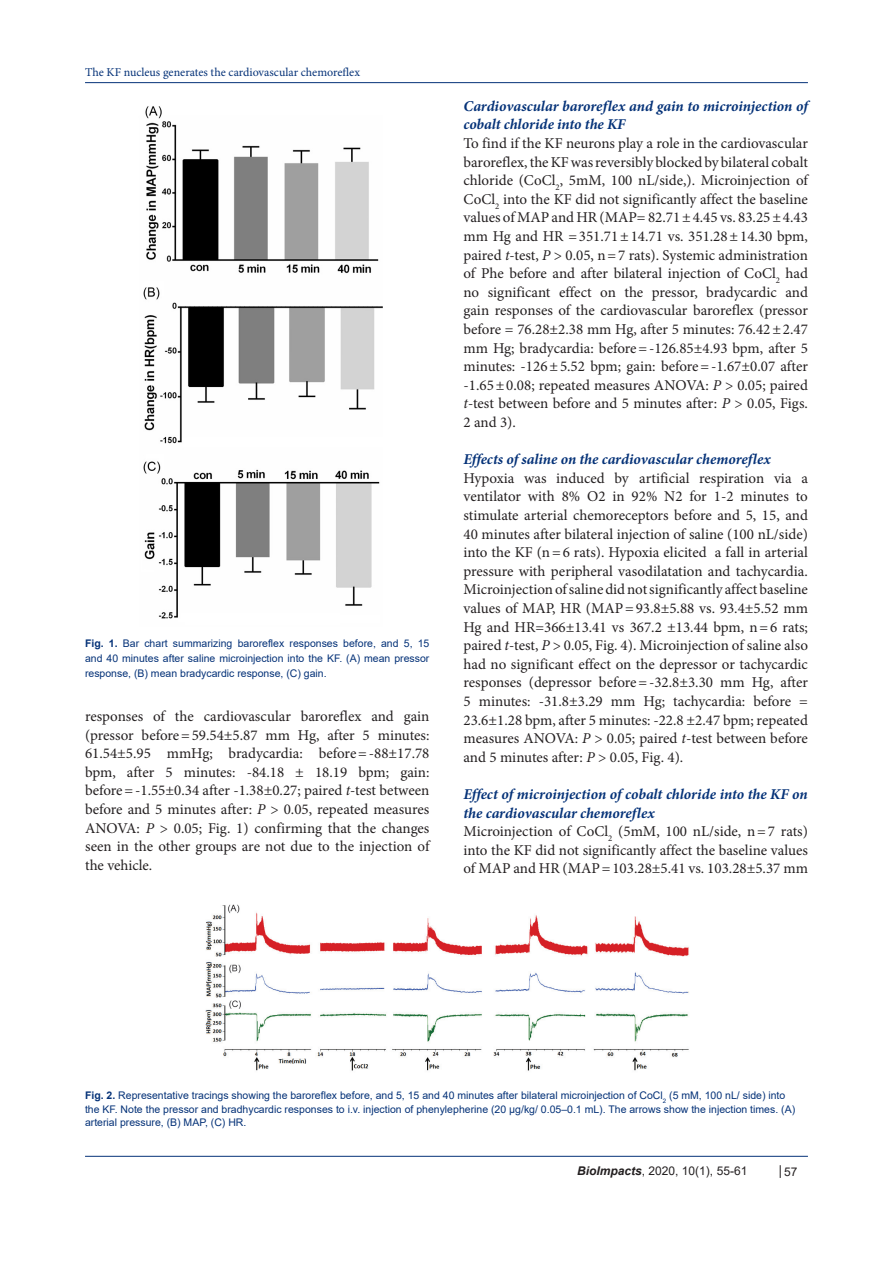
<style>
.page{position:relative;width:893px;height:1263px;background:#fff}
.page>*{position:absolute;margin:0;border:0;box-sizing:border-box;transform-origin:0 0}
.t1{font:15px/18.6px "Minion Pro";color:#231f20;text-align:justify}
.t2{font:italic 700 15px/18.6px "Minion Pro";letter-spacing:-.005em;color:#053278}
.t3{font:12px "Minion Pro";color:#053278}
.t4{font:12px "Arial";color:#231f20}
.t5{font:10.5px/15px "Arial";color:#053278;text-align:justify}
.s1{font-weight:700}
.s2{font-style:italic}
.s3{font-weight:700;font-style:italic}
</style>
<div class="page">
<hr style="left:85px;top:82px;width:723px;height:1px;background:#053278">
<hr style="left:85px;top:1156px;width:723px;height:1px;background:#053278">
<svg style="left:780px;top:1165px;width:1px;height:13px"></svg>
<img style="left:143px;top:106px;width:240px;height:513px">
<img style="left:205px;top:904px;width:484px;height:167px">
<p class="t3" style="left:85px;top:64px;width:276px">The KF nucleus generates the cardiovascular chemoreflex</p>
<p class="t5" style="left:85px;top:635px;width:346px"><span class="s1">Fig. 1.</span> Bar chart summarizing baroreflex responses before, and 5, 15 and 40 minutes after saline microinjection into the KF. (A) mean pressor response, (B) mean bradycardic response, (C) gain.</p>
<p class="t1" style="left:85px;top:707px;width:346px">responses of the cardiovascular baroreflex and gain (pressor before=59.54±5.87 mm Hg, after 5 minutes:<br>61.54±5.95 mmHg; bradycardia: before=-88±17.78 bpm, after 5 minutes: -84.18 ± 18.19 bpm; gain: before=-1.55±0.34 after -1.38±0.27; paired <span class="s2">t-</span>test between before and 5 minutes after: <span class="s2">P</span> &gt; 0.05, repeated measures ANOVA: <span class="s2">P</span> &gt; 0.05; Fig. 1) confirming that the changes seen in the other groups are not due to the injection of the vehicle.</p>
<p class="t2" style="left:463px;top:96px;width:346px">Cardiovascular baroreflex and gain to microinjection of cobalt chloride into the KF</p>
<p class="t1" style="left:463px;top:134px;width:346px">To find if the KF neurons play a role in the cardiovascular baroreflex, the KF was reversibly blocked by bilateral cobalt chloride (CoCl<sub>2</sub>, 5mM, 100 nL/side,). Microinjection of CoCl<sub>2</sub> into the KF did not significantly affect the baseline values of MAP and HR (MAP= 82.71±4.45 vs. 83.25±4.43 mm Hg and HR =351.71±14.71 vs. 351.28±14.30 bpm, paired <span class="s2">t-</span>test, <span class="s2">P</span> &gt; 0.05, n=7 rats). Systemic administration of Phe before and after bilateral injection of CoCl<sub>2</sub> had no significant effect on the pressor, bradycardic and gain responses of the cardiovascular baroreflex (pressor before = 76.28±2.38 mm Hg, after 5 minutes: 76.42±2.47 mm Hg; bradycardia: before=-126.85±4.93 bpm, after 5 minutes: -126±5.52 bpm; gain: before=-1.67±0.07 after -1.65±0.08; repeated measures ANOVA: <span class="s2">P</span> &gt; 0.05; paired <span class="s2">t-</span>test between before and 5 minutes after: <span class="s2">P</span> &gt; 0.05, Figs.<br>2 and 3).</p>
<p class="t2" style="left:463px;top:450px;width:309px">Effects of saline on the cardiovascular chemoreflex</p>
<p class="t1" style="left:463px;top:469px;width:346px">Hypoxia was induced by artificial respiration via a ventilator with 8% O2 in 92% N2 for 1-2 minutes to stimulate arterial chemoreceptors before and 5, 15, and 40 minutes after bilateral injection of saline (100 nL/side) into the KF (n=6 rats). Hypoxia elicited a fall in arterial pressure with peripheral vasodilatation and tachycardia.<br>Microinjection of saline did not significantly affect baseline values of MAP, HR (MAP=93.8±5.88 vs. 93.4±5.52 mm Hg and HR=366±13.41 vs 367.2 ±13.44 bpm, n=6 rats; paired <span class="s2">t-</span>test, <span class="s2">P</span> &gt; 0.05, Fig. 4). Microinjection of saline also had no significant effect on the depressor or tachycardic responses (depressor before=-32.8±3.30 mm Hg, after 5 minutes: -31.8±3.29 mm Hg; tachycardia: before = 23.6±1.28 bpm, after 5 minutes: -22.8 ±2.47 bpm; repeated measures ANOVA: <span class="s2">P</span> &gt; 0.05; paired <span class="s2">t</span>-test between before and 5 minutes after: <span class="s2">P</span> &gt; 0.05, Fig. 4).</p>
<p class="t2" style="left:463px;top:785px;width:346px">Effect of microinjection of cobalt chloride into the KF on the cardiovascular chemoreflex</p>
<p class="t1" style="left:463px;top:822px;width:346px">Microinjection of CoCl<sub>2</sub> (5mM, 100 nL/side, n=7 rats) into the KF did not significantly affect the baseline values of MAP and HR (MAP=103.28±5.41 vs. 103.28±5.37 mm</p>
<p class="t5" style="left:85px;top:1089px;width:712px;line-height:13.5px;text-align:left"><span class="s1">Fig. 2.</span> Representative tracings showing the baroreflex before, and 5, 15 and 40 minutes after bilateral microinjection of CoCl<sub>2</sub> (5 mM, 100 nL/ side) into the KF. Note the pressor and bradhycardic responses to i.v. injection of phenylepherine (20 µg/kg/ 0.05–0.1 mL). The arrows show the injection times. (A) arterial pressure, (B) MAP, (C) HR.</p>
<p class="t4" style="left:577px;top:1163px;width:172px"><span class="s3">BioImpacts</span>, 2020, 10(1), 55-61</p>
<p class="t4" style="left:784px;top:1164px;width:15px">57</p>
</div>
